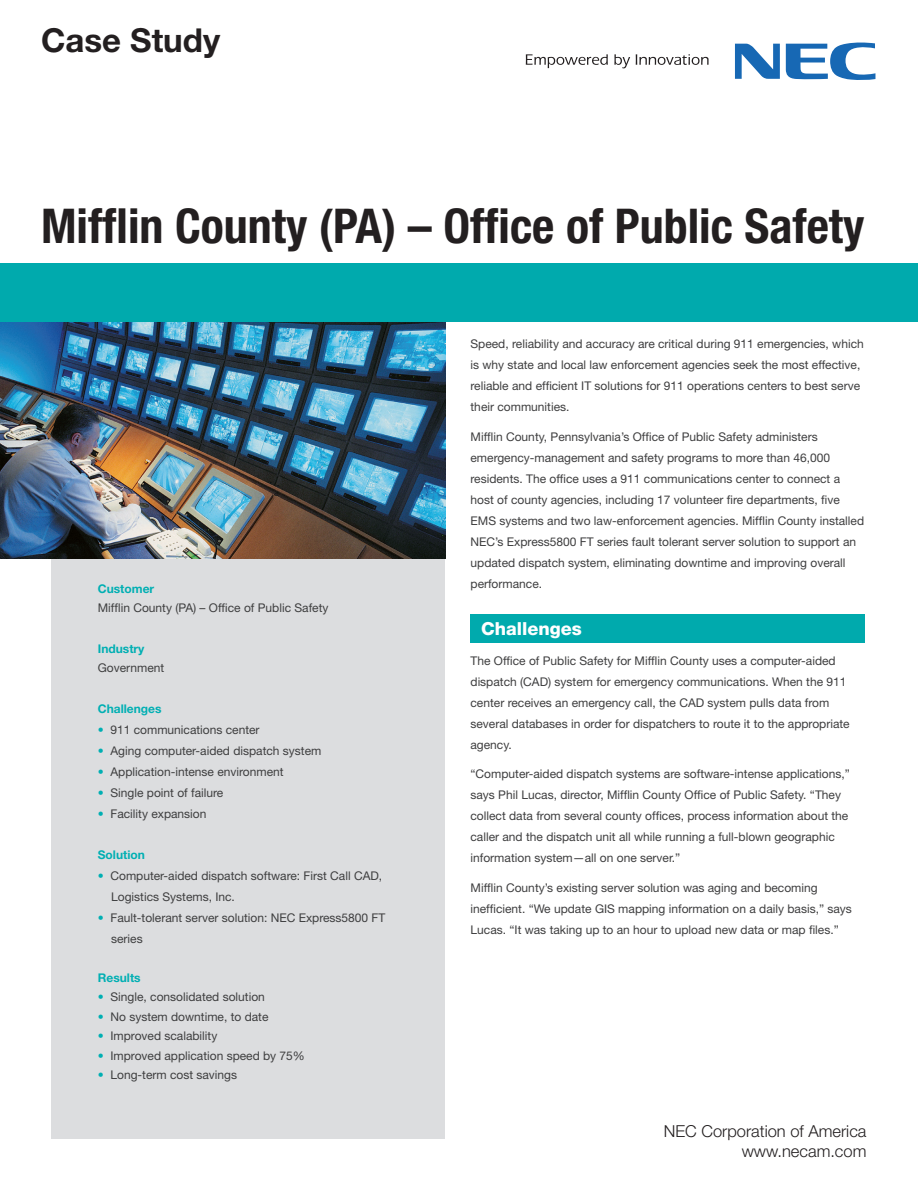
<style>
.page{position:relative;width:918px;height:1188px;background:#fff}
.page>*{position:absolute;margin:0;border:0;box-sizing:border-box;transform-origin:0 0}
.t1{font:700 condensed 48px "Helvetica Neue";color:#231f20}
.t2{font:700 33px "Helvetica Neue";color:#231f20}
.t3{font:800 18px "Helvetica Neue";color:#fff}
.t4{font:300 16.5px "Helvetica Neue";color:#231f20}
.t5{font:12px/21px "Helvetica Neue";color:#3e3e3f}
.t6{font:700 12px "Helvetica Neue";color:#00afb3}
.s1{color:#00afb3}
</style>
<div class="page">
<div style="left:51px;top:509px;width:394px;height:629px;background:#dcdddf"></div>
<svg style="left:526px;top:54px;width:82px;height:14px"></svg>
<svg style="left:614px;top:54px;width:16px;height:14px"></svg>
<svg style="left:636px;top:54px;width:73px;height:11px"></svg>
<svg style="left:735px;top:44px;width:45px;height:35px"></svg>
<svg style="left:786px;top:43px;width:89px;height:37px"></svg>
<div style="left:471px;top:614px;width:394px;height:29px;background:#00aaad"></div>
<img style="left:0;top:322px;width:445px;height:236px">
<div style="left:0;top:264px;width:918px;height:58px;background:#00aaad"></div>
<p class="t2" style="left:41px;top:19px;width:181px">Case Study</p>
<p class="t1" style="left:41px;top:196px;width:825px">Mifflin County (PA) – Office of Public Safety</p>
<p class="t6" style="left:98px;top:581px;width:58px">Customer</p>
<p class="t5" style="left:98px;top:597px;width:232px">Mifflin County (PA) – Office of Public Safety</p>
<p class="t6" style="left:98px;top:641px;width:48px">Industry</p>
<p class="t5" style="left:98px;top:658px;width:68px">Government</p>
<p class="t6" style="left:98px;top:702px;width:65px">Challenges</p>
<p class="t5" style="left:98px;top:719px;width:163px"><span class="s1">•</span> 911 communications center</p>
<p class="t5" style="left:98px;top:740px;width:225px"><span class="s1">•</span> Aging computer-aided dispatch system</p>
<p class="t5" style="left:98px;top:761px;width:187px"><span class="s1">•</span> Application-intense environment</p>
<p class="t5" style="left:98px;top:782px;width:127px"><span class="s1">•</span> Single point of failure</p>
<p class="t5" style="left:98px;top:803px;width:110px"><span class="s1">•</span> Facility expansion</p>
<p class="t6" style="left:98px;top:847px;width:49px">Solution</p>
<p class="t5" style="left:111px;top:865px;width:273px;text-indent:-13px"><span class="s1">•</span> Computer-aided dispatch software: First Call CAD,<br>Logistics Systems, Inc.</p>
<p class="t5" style="left:111px;top:907px;width:276px;text-indent:-13px"><span class="s1">•</span> Fault-tolerant server solution: NEC Express5800 FT series</p>
<p class="t6" style="left:98px;top:970px;width:44px">Results</p>
<p class="t5" style="left:98px;top:986px;width:169px"><span class="s1">•</span> Single, consolidated solution</p>
<p class="t5" style="left:98px;top:1006px;width:172px"><span class="s1">•</span> No system downtime, to date</p>
<p class="t5" style="left:98px;top:1025px;width:121px"><span class="s1">•</span> Improved scalability</p>
<p class="t5" style="left:98px;top:1045px;width:209px"><span class="s1">•</span> Improved application speed by 75%</p>
<p class="t5" style="left:98px;top:1064px;width:141px"><span class="s1">•</span> Long-term cost savings</p>
<p class="t5" style="left:471px;top:333px;width:395px">Speed, reliability and accuracy are critical during 911 emergencies, which is why state and local law enforcement agencies seek the most effective, reliable and efficient IT solutions for 911 operations centers to best serve their communities.</p>
<p class="t5" style="left:471px;top:426px;width:395px">Mifflin County, Pennsylvania’s Office of Public Safety administers emergency-management and safety programs to more than 46,000 residents. The office uses a 911 communications center to connect a host of county agencies, including 17 volunteer fire departments, five EMS systems and two law-enforcement agencies. Mifflin County installed NEC’s Express5800 FT series fault tolerant server solution to support an updated dispatch system, eliminating downtime and improving overall performance.</p>
<p class="t3" style="left:481px;top:618px;width:102px">Challenges</p>
<p class="t5" style="left:471px;top:650px;width:381px">The Office of Public Safety for Mifflin County uses a computer-aided dispatch (CAD) system for emergency communications. When the 911 center receives an emergency call, the CAD system pulls data from several databases in order for dispatchers to route it to the appropriate agency.</p>
<p class="t5" style="left:471px;top:763px;width:381px">“Computer-aided dispatch systems are software-intense applications,” says Phil Lucas, director, Mifflin County Office of Public Safety. “They collect data from several county offices, process information about the caller and the dispatch unit all while running a full-blown geographic information system—all on one server.”</p>
<p class="t5" style="left:471px;top:877px;width:383px">Mifflin County’s existing server solution was aging and becoming inefficient. “We update GIS mapping information on a daily basis,” says<br>Lucas. “It was taking up to an hour to upload new data or map files.”</p>
<p class="t4" style="left:664px;top:1121px;width:204px">NEC Corporation of America</p>
<p class="t4" style="left:742px;top:1141px;width:126px">www.necam.com</p>
</div>
